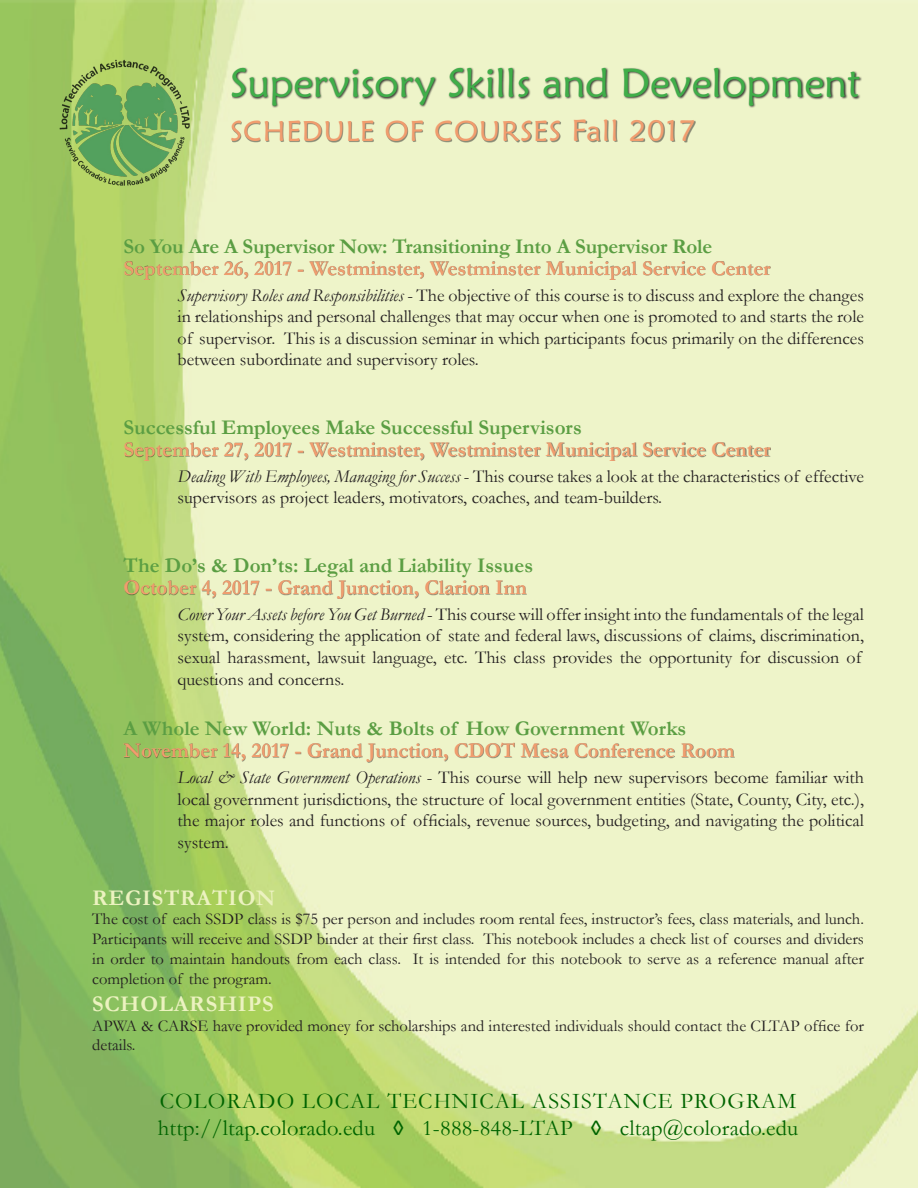
<style>
.page{position:relative;width:918px;height:1188px;background:#fff}
.page>*{position:absolute;margin:0;border:0;box-sizing:border-box;transform-origin:0 0}
.t1{font:40.5px "Maiandra GD";color:#40ae49}
.t2{font:28.5px "Maiandra GD";letter-spacing:.03em;color:#f19d6e}
.t3{font:22.5px "Garamond";letter-spacing:.01em;color:#006400}
.t4{font:22.5px "Garamond";letter-spacing:.05em;color:#006400}
.t5{font:700 22.5px "Garamond";letter-spacing:.03em;color:#ecf2c0}
.t6{font:700 21px "Garamond";color:#f19d6e}
.t7{font:700 21px "Garamond";color:#5b9e43}
.t8{font:18px/21.6px "Garamond";color:#231f20;text-align:justify}
.t9{font:16.5px/19.8px "Garamond";color:#231f20;text-align:justify}
.s1{font-size:30px}
.s2{font-style:italic}
.s3{font-family:"Calibri"}
</style>
<div class="page">
<img style="left:0;top:0;width:918px;height:1188px">
<img style="left:53px;top:48px;width:141px;height:140px">
<div style="left:125px;top:261px;width:646px;height:19px;background:#231f20;opacity:.5"></div>
<div style="left:125px;top:442px;width:646px;height:19px;background:#231f20;opacity:.5"></div>
<div style="left:125px;top:580px;width:402px;height:19px;background:#231f20;opacity:.5"></div>
<div style="left:124px;top:743px;width:611px;height:19px;background:#231f20;opacity:.5"></div>
<div style="left:232px;top:67px;width:630px;height:41px;background:#231f20;opacity:.9"></div>
<div style="left:232px;top:120px;width:464px;height:23px;background:#231f20;opacity:.5"></div>
<p class="t1" style="left:230px;top:58px;width:632px">Supervisory Skills and Development</p>
<p class="t2" style="left:230px;top:113px;width:467px">SCHEDULE OF COURSES <span class="s1">Fall 2017</span></p>
<p class="t7" style="left:124px;top:232px;width:590px">So You Are A Supervisor Now: Transitioning Into A Supervisor Role</p>
<p class="t6" style="left:124px;top:254px;width:648px">September 26, 2017 - Westminster, Westminster Municipal Service Center</p>
<p class="t8" style="left:178px;top:284px;width:688px"><span class="s2">Supervisory Roles and Responsibilities</span> - The objective of this course is to discuss and explore the changes in relationships and personal challenges that may occur when one is promoted to and starts the role of supervisor. This is a discussion seminar in which participants focus primarily on the differences between subordinate and supervisory roles.</p>
<p class="t7" style="left:124px;top:413px;width:460px">Successful Employees Make Successful Supervisors</p>
<p class="t6" style="left:124px;top:435px;width:648px">September 27, 2017 - Westminster, Westminster Municipal Service Center</p>
<p class="t8" style="left:178px;top:465px;width:688px"><span class="s2">Dealing With Employees, Managing for Success</span> - This course takes a look at the characteristics of effective supervisors as project leaders, motivators, coaches, and team-builders.</p>
<p class="t7" style="left:124px;top:551px;width:411px">The Do’s &amp; Don’ts: Legal and Liability Issues</p>
<p class="t6" style="left:124px;top:573px;width:405px">October 4, 2017 - Grand Junction, Clarion Inn</p>
<p class="t8" style="left:178px;top:603px;width:688px;text-align:left"><span class="s2">Cover Your Assets before You Get Burned</span> - This course will offer insight into the fundamentals of the legal system, considering the application of state and federal laws, discussions of claims, discrimination, sexual harassment, lawsuit language, etc. This class provides the opportunity for discussion of questions and concerns.</p>
<p class="t7" style="left:124px;top:714px;width:564px">A Whole New World: Nuts &amp; Bolts of How Government Works</p>
<p class="t6" style="left:124px;top:736px;width:612px">November 14, 2017 - Grand Junction, CDOT Mesa Conference Room</p>
<p class="t8" style="left:178px;top:766px;width:688px"><span class="s2">Local &amp; State Government Operations</span> - This course will help new supervisors become familiar with local government jurisdictions, the structure of local government entities (State, County, City, etc.), the major roles and functions of officials, revenue sources, budgeting, and navigating the political system.</p>
<p class="t5" style="left:92px;top:882px;width:184px">REGISTRATION</p>
<p class="t9" style="left:92px;top:909px;width:773px">The cost of each SSDP class is $75 per person and includes room rental fees, instructor’s fees, class materials, and lunch.<br>Participants will receive and SSDP binder at their first class. This notebook includes a check list of courses and dividers in order to maintain handouts from each class. It is intended for this notebook to serve as a reference manual after completion of the program.</p>
<p class="t5" style="left:92px;top:988px;width:183px">SCHOLARSHIPS</p>
<p class="t9" style="left:92px;top:1015px;width:773px">APWA &amp; CARSE have provided money for scholarships and interested individuals should contact the CLTAP office for details.</p>
<p class="t4" style="left:160px;top:1085px;width:638px">COLORADO LOCAL TECHNICAL ASSISTANCE PROGRAM</p>
<p class="t3" style="left:158px;top:1112px;width:642px">http://ltap.colorado.edu <span class="s3">◊</span> 1-888-848-LTAP <span class="s3">◊</span> cltap@colorado.edu</p>
</div>
